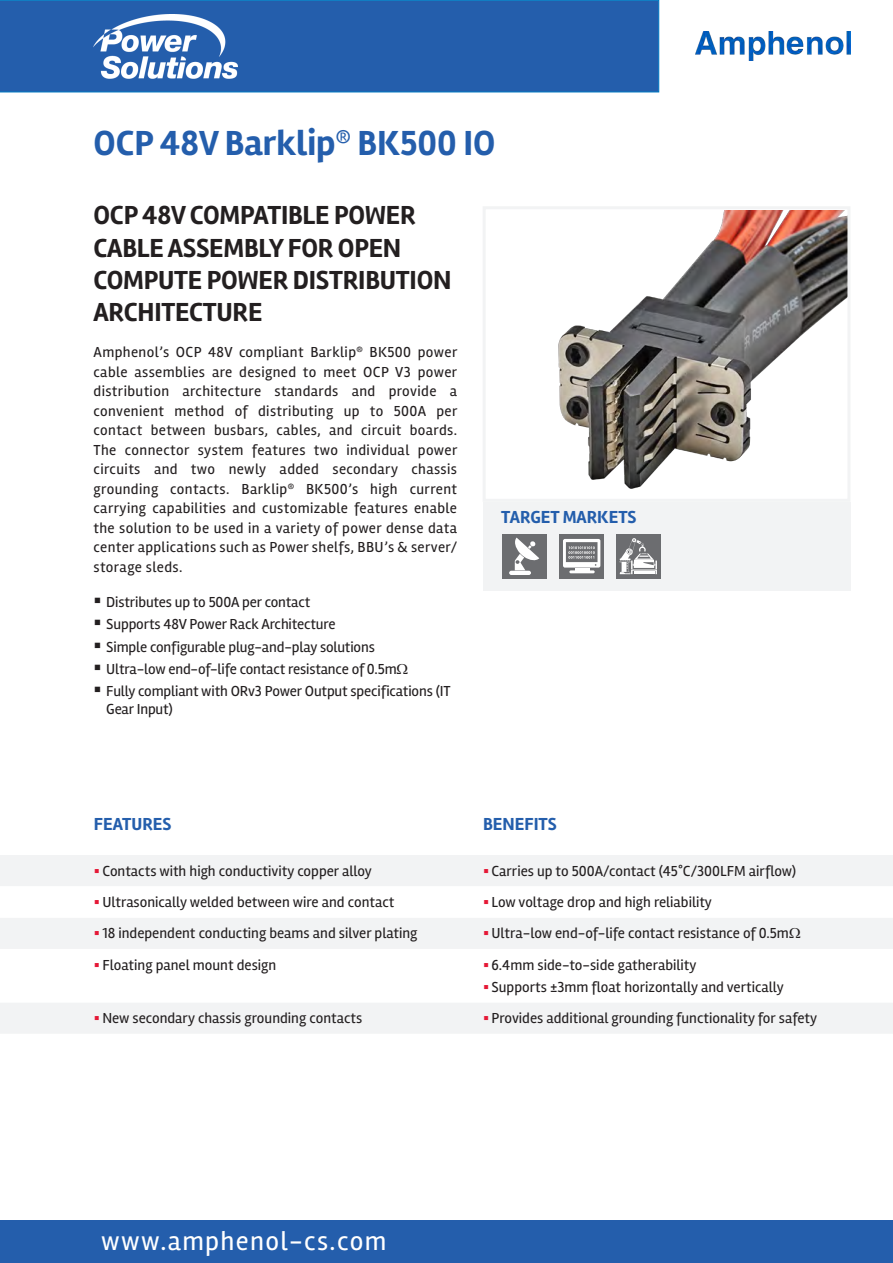
<style>
.page{position:relative;width:893px;height:1263px;background:#fff}
.page>*{position:absolute;margin:0;border:0;box-sizing:border-box;transform-origin:0 0}
.t1{font:700 36px "Rambla";color:#245eac}
.t2{font:700 27px/32.4px "Rambla";letter-spacing:-.01em;color:#231f20}
.t3{font:27px "Rambla";letter-spacing:.05em;color:#fff}
.t4{font:700 18px "Rambla";color:#245eac}
.t5{font:15px/19.5px "Rambla";color:#231f20;text-align:justify}
.s1{color:#e51836}
</style>
<div class="page">
<div style="left:0;top:0;width:659px;height:92px;background:#245eac"></div>
<div style="left:0;top:1220px;width:893px;height:43px;background:#245eac"></div>
<img style="left:695px;top:31px;width:155px;height:30px">
<div style="left:483px;top:502px;width:367px;height:88px;background:#f2f3f4"></div>
<div style="left:0;top:855px;width:893px;height:178px;background:#f2f3f4"></div>
<svg style="left:0;top:886px;width:893px;height:116px"></svg>
<div style="left:502px;top:534px;width:45px;height:45px;background:#6c6d70"></div>
<hr style="left:509px;top:571px;width:22px;height:4px;background:#fff;border-radius:2px">
<svg style="left:514px;top:538px;width:25px;height:32px"></svg>
<div style="left:559px;top:534px;width:45px;height:44px;background:#6c6d70"></div>
<hr style="left:569px;top:570px;width:26px;height:3px;background:#fff">
<svg style="left:563px;top:539px;width:37px;height:31px"></svg>
<div style="left:616px;top:534px;width:45px;height:45px;background:#6c6d70"></div>
<svg style="left:619px;top:538px;width:38px;height:36px"></svg>
<img style="left:94px;top:14px;width:143px;height:65px">
<img style="left:558px;top:210px;width:288px;height:279px">
<div style="left:483px;top:206px;width:367px;height:296px;border:3px solid #f2f3f4"></div>
<svg style="left:789px;top:928px;width:11px;height:10px"></svg>
<p class="t1" style="left:94px;top:121px;width:403px">OCP 48V Barklip<sup>®</sup> BK500 IO</p>
<p class="t2" style="left:94px;top:200px;width:359px">OCP 48V COMPATIBLE POWER<br>CABLE ASSEMBLY FOR OPEN<br>COMPUTE POWER DISTRIBUTION<br>ARCHITECTURE</p>
<p class="t5" style="left:94px;top:342px;width:365px">Amphenol’s OCP 48V compliant Barklip<sup>®</sup> BK500 power cable assemblies are designed to meet OCP V3 power distribution architecture standards and provide a convenient method of distributing up to 500A per contact between busbars, cables, and circuit boards.<br>The connector system features two individual power circuits and two newly added secondary chassis grounding contacts. Barklip<sup>®</sup> BK500’s high current carrying capabilities and customizable features enable the solution to be used in a variety of power dense data center applications such as Power shelfs, BBU’s &amp; server/ storage sleds.</p>
<p class="t5" style="left:94px;top:592px;width:218px">▪ Distributes up to 500A per contact</p>
<p class="t5" style="left:94px;top:614px;width:243px">▪ Supports 48V Power Rack Architecture</p>
<p class="t5" style="left:94px;top:637px;width:283px">▪ Simple configurable plug-and-play solutions</p>
<p class="t5" style="left:94px;top:659px;width:305px">▪ Ultra-low end-of-life contact resistance of 0.5m</p>
<p class="t5" style="left:106px;top:682px;width:346px;line-height:18px;text-indent:-13px">▪ Fully compliant with ORv3 Power Output specifications (IT<br>Gear Input)</p>
<p class="t4" style="left:501px;top:507px;width:137px">TARGET MARKETS</p>
<p class="t4" style="left:94px;top:813px;width:79px">FEATURES</p>
<p class="t4" style="left:483px;top:813px;width:75px">BENEFITS</p>
<p class="t5" style="left:94px;top:861px;width:280px"><span class="s1">▪</span> Contacts with high conductivity copper alloy</p>
<p class="t5" style="left:483px;top:861px;width:315px"><span class="s1">▪</span> Carries up to 500A/contact (45°C/300LFM airflow)</p>
<p class="t5" style="left:94px;top:892px;width:302px"><span class="s1">▪</span> Ultrasonically welded between wire and contact</p>
<p class="t5" style="left:483px;top:892px;width:231px"><span class="s1">▪</span> Low voltage drop and high reliability</p>
<p class="t5" style="left:94px;top:923px;width:325px"><span class="s1">▪</span> 18 independent conducting beams and silver plating</p>
<p class="t5" style="left:483px;top:923px;width:307px"><span class="s1">▪</span> Ultra-low end-of-life contact resistance of 0.5m</p>
<p class="t5" style="left:94px;top:955px;width:184px"><span class="s1">▪</span> Floating panel mount design</p>
<p class="t5" style="left:483px;top:955px;width:215px"><span class="s1">▪</span> 6.4mm side-to-side gatherability</p>
<p class="t5" style="left:483px;top:977px;width:302px"><span class="s1">▪</span> Supports ±3mm float horizontally and vertically</p>
<p class="t5" style="left:94px;top:1008px;width:270px"><span class="s1">▪</span> New secondary chassis grounding contacts</p>
<p class="t5" style="left:483px;top:1008px;width:336px"><span class="s1">▪</span> Provides additional grounding functionality for safety</p>
<h2 class="t3" style="left:101px;top:1224px;width:287px">www.amphenol-cs.com</h2>
</div>
